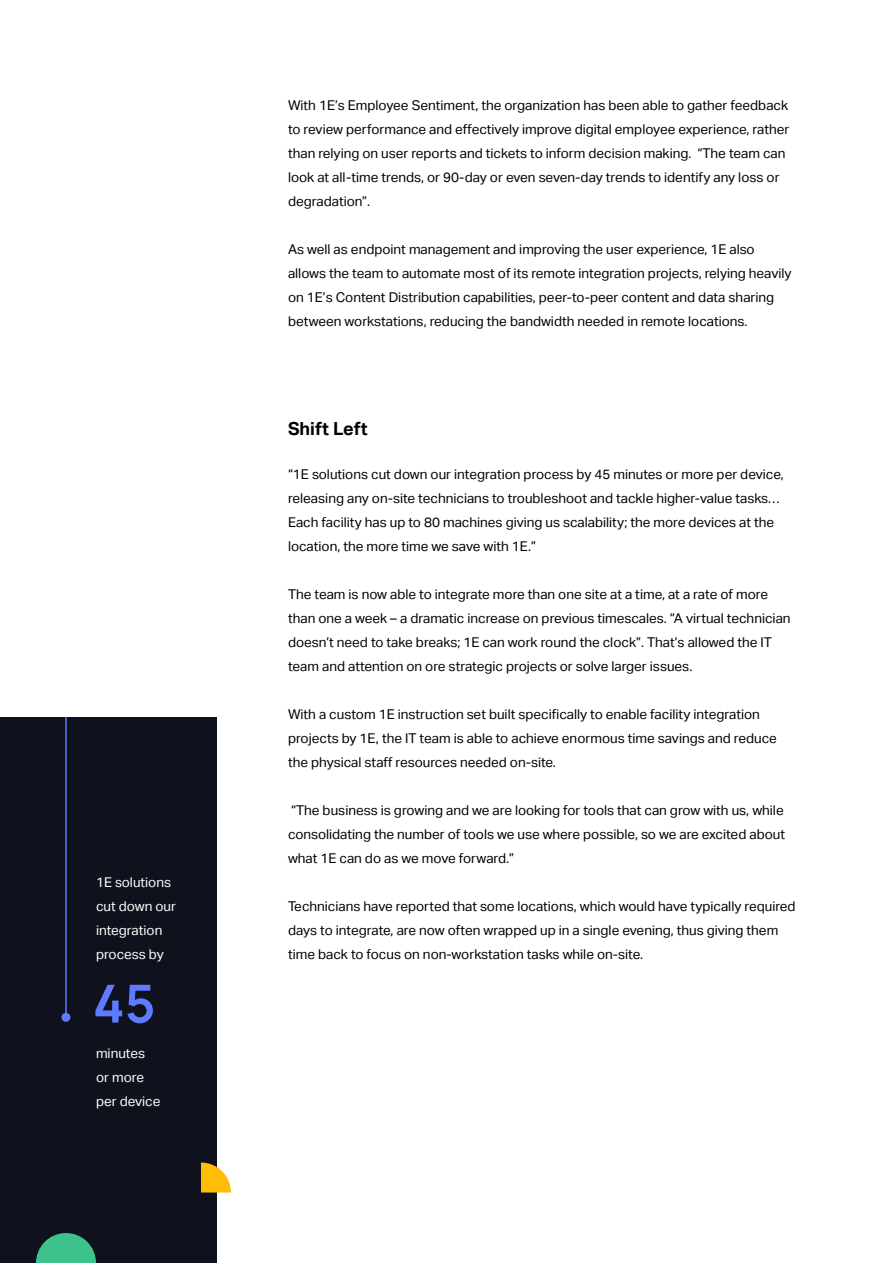
<style>
.page{position:relative;width:893px;height:1263px;background:#fff}
.page>*{position:absolute;margin:0;border:0;box-sizing:border-box;transform-origin:0 0}
.t1{font:200 52.5px "Manrope";color:#5e7aff}
.t2{font:700 18px "Aktiv Grotesk";color:#000}
.t3{font:13.5px/24px "Aktiv Grotesk";color:#000}
.t4{font:13.5px/24px "Aktiv Grotesk";color:#fff}
</style>
<div class="page">
<div style="left:0;top:717px;width:216px;height:546px;background:#0f121c"></div>
<svg style="left:201px;top:1162px;width:30px;height:30px"></svg>
<svg style="left:36px;top:1233px;width:60px;height:30px"></svg>
<hr style="left:65px;top:717px;width:2px;height:300px;background:#5e7aff">
<div style="left:61px;top:1013px;width:9px;height:9px;background:#5e7aff;border-radius:50%"></div>
<p class="t4" style="left:96px;top:870px;width:81px">1E solutions cut down our integration process by</p>
<p class="t1" style="left:93px;top:966px;width:64px">45</p>
<p class="t4" style="left:96px;top:1041px;width:51px">minutes</p>
<p class="t4" style="left:96px;top:1065px;width:50px">or more</p>
<p class="t4" style="left:96px;top:1089px;width:66px">per device</p>
<p class="t3" style="left:288px;top:93px;width:503px">With 1E’s Employee Sentiment, the organization has been able to gather feedback to review performance and effectively improve digital employee experience, rather than relying on user reports and tickets to inform decision making. “The team can look at all-time trends, or 90-day or even seven-day trends to identify any loss or degradation”.</p>
<p class="t3" style="left:288px;top:237px;width:505px">As well as endpoint management and improving the user experience, 1E also allows the team to automate most of its remote integration projects, relying heavily on 1E’s Content Distribution capabilities, peer-to-peer content and data sharing between workstations, reducing the bandwidth needed in remote locations.</p>
<p class="t2" style="left:288px;top:418px;width:81px">Shift Left</p>
<p class="t3" style="left:288px;top:462px;width:497px">“1E solutions cut down our integration process by 45 minutes or more per device, releasing any on-site technicians to troubleshoot and tackle higher-value tasks… Each facility has up to 80 machines giving us scalability; the more devices at the location, the more time we save with 1E.”</p>
<p class="t3" style="left:288px;top:582px;width:504px">The team is now able to integrate more than one site at a time, at a rate of more than one a week – a dramatic increase on previous timescales. “A virtual technician doesn’t need to take breaks; 1E can work round the clock”. That’s allowed the IT team and attention on ore strategic projects or solve larger issues.</p>
<p class="t3" style="left:288px;top:702px;width:490px">With a custom 1E instruction set built specifically to enable facility integration projects by 1E, the IT team is able to achieve enormous time savings and reduce the physical staff resources needed on-site.</p>
<p class="t3" style="left:288px;top:798px;width:499px;text-align:justify">“The business is growing and we are looking for tools that can grow with us, while consolidating the number of tools we use where possible, so we are excited about what 1E can do as we move forward.”</p>
<p class="t3" style="left:288px;top:894px;width:509px">Technicians have reported that some locations, which would have typically required days to integrate, are now often wrapped up in a single evening, thus giving them time back to focus on non-workstation tasks while on-site.</p>
</div>
